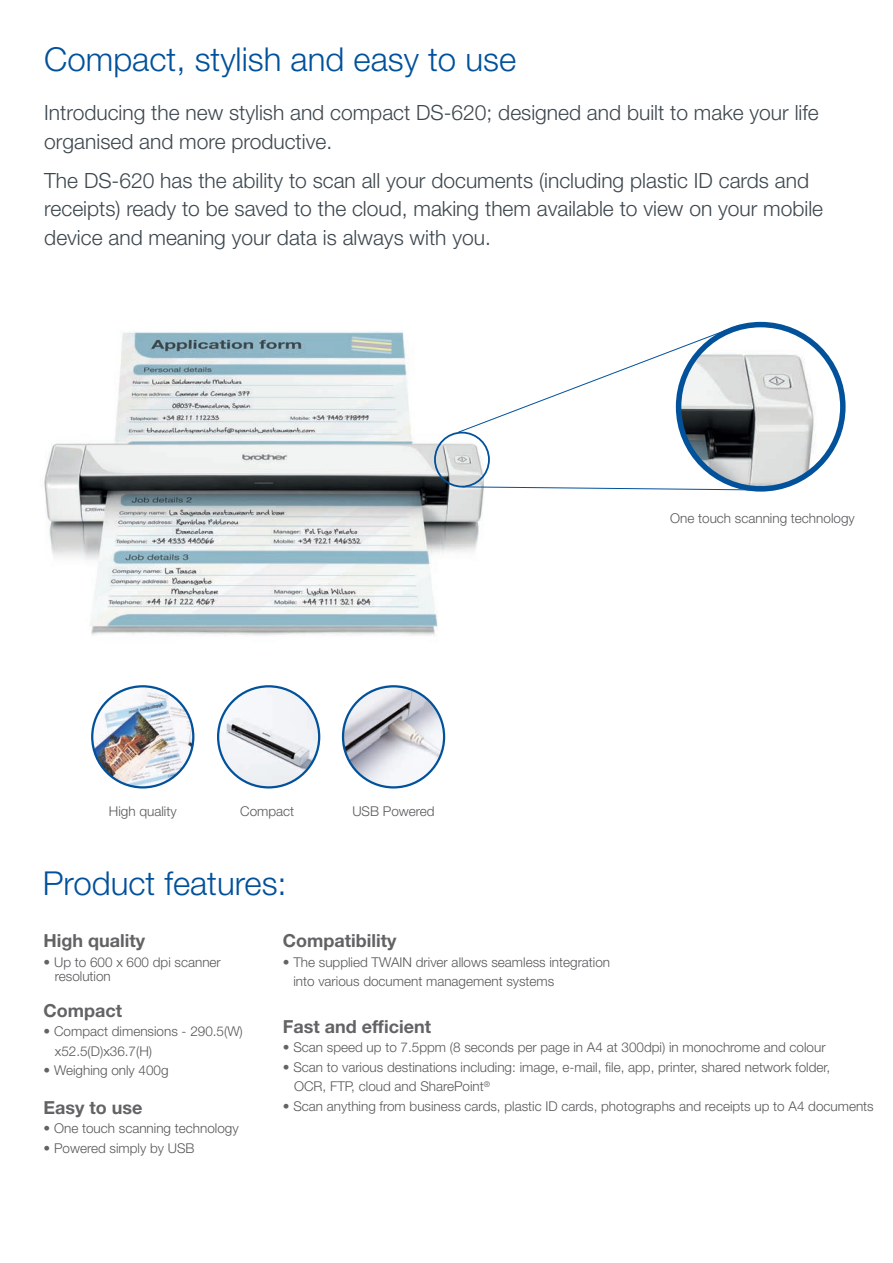
<style>
.page{position:relative;width:893px;height:1263px;background:#fff}
.page>*{position:absolute;margin:0;border:0;box-sizing:border-box;transform-origin:0 0}
.t1{font:300 33px "Helvetica Neue LT Std";color:#01519b}
.t2{font:300 21px/28.5px "Helvetica Neue LT Std";color:#3d474e}
.t3{font:700 18px "Helvetica Neue LT Std";color:#636366}
.t4{font:300 13.5px/19.5px "Helvetica Neue LT Std";color:#57585a}
.s1{color:#636366}
</style>
<div class="page">
<img style="left:44px;top:331px;width:446px;height:368px">
<img style="left:679px;top:325px;width:164px;height:164px;border-radius:82px">
<div style="left:676px;top:322px;width:170px;height:170px;border:5px solid #01519b;border-radius:50%"></div>
<div style="left:434px;top:432px;width:56px;height:55px;border:2px solid #01519b;border-radius:50%"></div>
<svg style="left:458px;top:325px;width:281px;height:108px"></svg>
<svg style="left:461px;top:486px;width:309px;height:5px"></svg>
<img style="left:218px;top:686px;width:101px;height:101px;border-radius:51px">
<div style="left:217px;top:685px;width:103px;height:103px;border:2px solid #01519b;border-radius:50%"></div>
<img style="left:92px;top:686px;width:101px;height:101px;border-radius:51px">
<div style="left:91px;top:685px;width:103px;height:103px;border:2px solid #01519b;border-radius:50%"></div>
<img style="left:343px;top:687px;width:101px;height:100px">
<div style="left:342px;top:685px;width:103px;height:103px;border:2px solid #01519b;border-radius:50%"></div>
<h1 class="t1" style="left:44px;top:39px;width:473px">Compact, stylish and easy to use</h1>
<h2 class="t2" style="left:44px;top:98px;width:776px">Introducing the new stylish and compact DS-620; designed and built to make your life organised and more productive.</h2>
<h2 class="t2" style="left:44px;top:166px;width:780px">The DS-620 has the ability to scan all your documents (including plastic ID cards and receipts) ready to be saved to the cloud, making them available to view on your mobile device and meaning your data is always with you.</h2>
<p class="t4" style="left:109px;top:801px;width:69px">High quality</p>
<p class="t4" style="left:240px;top:801px;width:56px">Compact</p>
<p class="t4" style="left:352px;top:801px;width:84px">USB Powered</p>
<h1 class="t1" style="left:43px;top:863px;width:245px">Product features:</h1>
<p class="t4" style="left:670px;top:508px;width:186px">One touch scanning technology</p>
<h3 class="t3" style="left:44px;top:930px;width:103px">High quality</h3>
<p class="t4" style="left:55px;top:955px;width:168px;line-height:13.5px;text-indent:-11px"><span class="s1">•</span> Up to 600 x 600 dpi scanner resolution</p>
<h3 class="t3" style="left:44px;top:999px;width:80px">Compact</h3>
<p class="t4" style="left:55px;top:1021px;width:190px;text-indent:-11px"><span class="s1">•</span> Compact dimensions - 290.5(W) x52.5(D)x36.7(H)</p>
<p class="t4" style="left:44px;top:1060px;width:127px"><span class="s1">•</span> Weighing only 400g</p>
<h3 class="t3" style="left:44px;top:1096px;width:101px">Easy to use</h3>
<p class="t4" style="left:44px;top:1118px;width:197px"><span class="s1">•</span> One touch scanning technology</p>
<p class="t4" style="left:44px;top:1138px;width:153px"><span class="s1">•</span> Powered simply by USB</p>
<h3 class="t3" style="left:283px;top:930px;width:115px">Compatibility</h3>
<p class="t4" style="left:293px;top:952px;width:318px;text-indent:-11px"><span class="s1">•</span> The supplied TWAIN driver allows seamless integration into various document management systems</p>
<h3 class="t3" style="left:283px;top:1015px;width:150px">Fast and efficient</h3>
<p class="t4" style="left:283px;top:1037px;width:544px"><span class="s1">•</span> Scan speed up to 7.5ppm (8 seconds per page in A4 at 300dpi) in monochrome and colour</p>
<p class="t4" style="left:294px;top:1057px;width:538px;text-indent:-11px"><span class="s1">•</span> Scan to various destinations including: image, e-mail, file, app, printer, shared network folder,<br>OCR, FTP, cloud and SharePoint<sup>®</sup></p>
<p class="t4" style="left:283px;top:1096px;width:592px"><span class="s1">•</span> Scan anything from business cards, plastic ID cards, photographs and receipts up to A4 documents</p>
</div>
